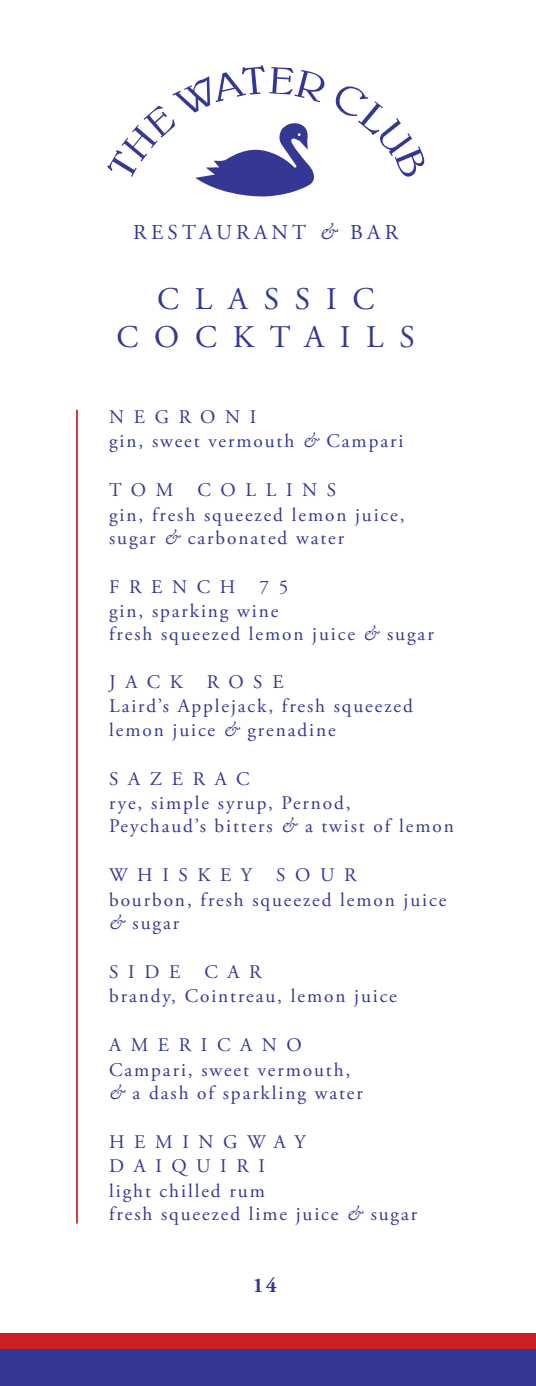
<style>
.page{position:relative;width:536px;height:1386px;background:#fff}
.page>*{position:absolute;margin:0;border:0;box-sizing:border-box;transform-origin:0 0}
.t1{font:31.5px/37.8px "Adobe Garamond Pro";letter-spacing:.5em;color:#353795;text-align:center}
.t2{font:21.18px "Adobe Garamond Pro";letter-spacing:.2em;color:#353795}
.t3{font:700 21px "Adobe Garamond Pro";color:#353795}
.t4{font:19.25px/23.8px "Adobe Garamond Pro";letter-spacing:.1em;color:#353795}
.s1{font-style:italic}
</style>
<div class="page">
<svg style="left:335px;top:86px;width:90px;height:91px"></svg>
<svg style="left:107px;top:65px;width:218px;height:132px"></svg>
<hr style="left:76px;top:410px;width:2px;height:814px;background:#cb2026">
<div style="left:0;top:1347px;width:536px;height:39px;background:#353795"></div>
<div style="left:0;top:1333px;width:536px;height:16px;background:#cb2026"></div>
<p class="t2" style="left:133px;top:220px;width:267px">RESTAURANT <span class="s1">&amp;</span> BAR</p>
<h1 class="t1" style="left:116px;top:281px;width:299px">CLASSIC<br>COCKTAILS</h1>
<p class="t4" style="left:109px;top:405px;width:295px;line-height:24.5px">NEGRONI<br>gin, sweet vermouth <span class="s1">&amp;</span> Campari</p>
<p class="t4" style="left:109px;top:479px;width:66px">TOM</p>
<p class="t4" style="left:109px;top:479px;width:297px;text-indent:88px">COLLINS<br>gin, fresh squeezed lemon juice, sugar <span class="s1">&amp;</span> carbonated water</p>
<p class="t4" style="left:109px;top:575px;width:128px">FRENCH</p>
<p class="t4" style="left:109px;top:575px;width:326px;text-indent:150px">7 5<br>gin, sparking wine<br>fresh squeezed lemon juice <span class="s1">&amp;</span> sugar</p>
<p class="t4" style="left:109px;top:671px;width:305px">JACK ROSE<br>Laird’s Applejack, fresh squeezed lemon juice <span class="s1">&amp;</span> grenadine</p>
<p class="t4" style="left:109px;top:767px;width:346px">SAZERAC<br>rye, simple syrup, Pernod,<br>Peychaud’s bitters <span class="s1">&amp;</span> a twist of lemon</p>
<p class="t4" style="left:109px;top:864px;width:338px">WHISKEY SOUR<br>bourbon, fresh squeezed lemon juice <span class="s1">&amp;</span> sugar</p>
<p class="t4" style="left:109px;top:960px;width:73px">SIDE</p>
<p class="t4" style="left:109px;top:960px;width:289px;line-height:24.5px;text-indent:95px">CAR<br>brandy, Cointreau, lemon juice</p>
<p class="t4" style="left:109px;top:1034px;width:255px">AMERICANO<br>Campari, sweet vermouth, <span class="s1">&amp;</span> a dash of sparkling water</p>
<p class="t4" style="left:109px;top:1130px;width:309px">HEMINGWAY<br>DAIQUIRI<br>light chilled rum<br>fresh squeezed lime juice <span class="s1">&amp;</span> sugar</p>
<p class="t3" style="left:252px;top:1273px;width:25px">14</p>
</div>
